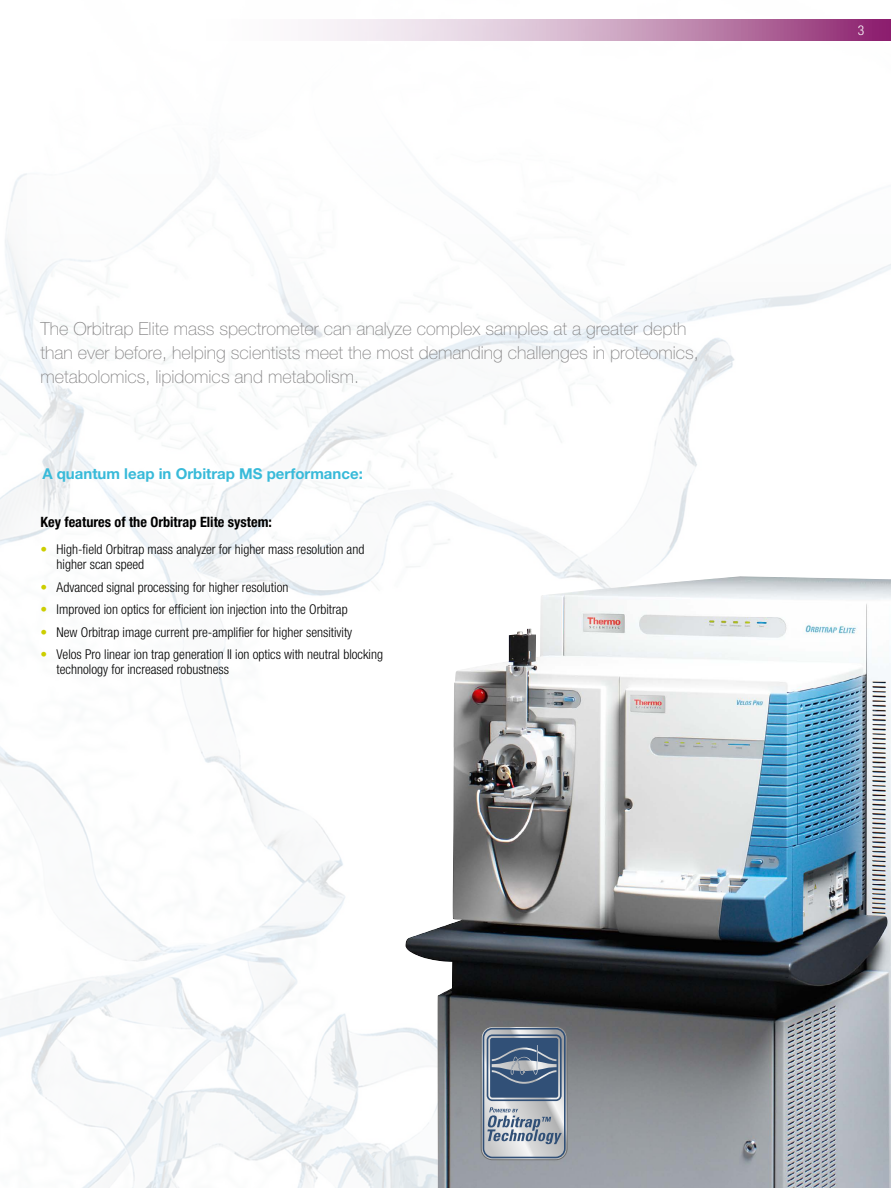
<style>
.page{position:relative;width:891px;height:1188px;background:#fff}
.page>*{position:absolute;margin:0;border:0;box-sizing:border-box;transform-origin:0 0}
.t1{font:100 18px/24px "Helvetica Neue";color:#868586}
.t2{font:700 15px "Helvetica Neue";color:#38bad9}
.t3{font:700 condensed 14.25px "Helvetica Neue";color:#000}
.t4{font:300 condensed 13.5px/15px "Helvetica Neue";color:#000}
.t5{font:300 condensed 13.5px "Helvetica Neue";color:#fff}
.s1{color:#ccce00}
</style>
<div class="page">
<img style="left:0;top:359px;width:735px;height:829px">
<svg style="left:0;top:843px;width:1px;height:22px"></svg>
<hr style="left:0;top:1144px;width:1px;height:30px;background:#fff">
<img style="left:405px;top:576px;width:486px;height:612px">
<svg style="left:481px;top:1026px;width:86px;height:134px;background:#8593a5"></svg>
<div style="left:34px;top:459px;width:337px;height:32px;background:#fff"></div>
<svg style="left:316px;top:20px;width:575px;height:20px;background:#cba0bf"></svg>
<h1 class="t1" style="left:40px;top:317px;width:660px">The Orbitrap Elite mass spectrometer can analyze complex samples at a greater depth than ever before, helping scientists meet the most demanding challenges in proteomics, metabolomics, lipidomics and metabolism.</h1>
<p class="t2" style="left:42px;top:465px;width:322px">A quantum leap in Orbitrap MS performance:</p>
<p class="t3" style="left:40px;top:514px;width:233px">Key features of the Orbitrap Elite system:</p>
<p class="t4" style="left:57px;top:542px;width:309px;text-indent:-16px"><span class="s1">•</span> High-field Orbitrap mass analyzer for higher mass resolution and higher scan speed</p>
<p class="t4" style="left:40px;top:580px;width:249px"><span class="s1">•</span> Advanced signal processing for higher resolution</p>
<p class="t4" style="left:40px;top:602px;width:309px"><span class="s1">•</span> Improved ion optics for efficient ion injection into the Orbitrap</p>
<p class="t4" style="left:40px;top:625px;width:313px"><span class="s1">•</span> New Orbitrap image current pre-amplifier for higher sensitivity</p>
<p class="t4" style="left:57px;top:647px;width:328px;text-indent:-16px"><span class="s1">•</span> Velos Pro linear ion trap generation II ion optics with neutral blocking technology for increased robustness</p>
<p class="t5" style="left:858px;top:23px;width:8px">3</p>
</div>
